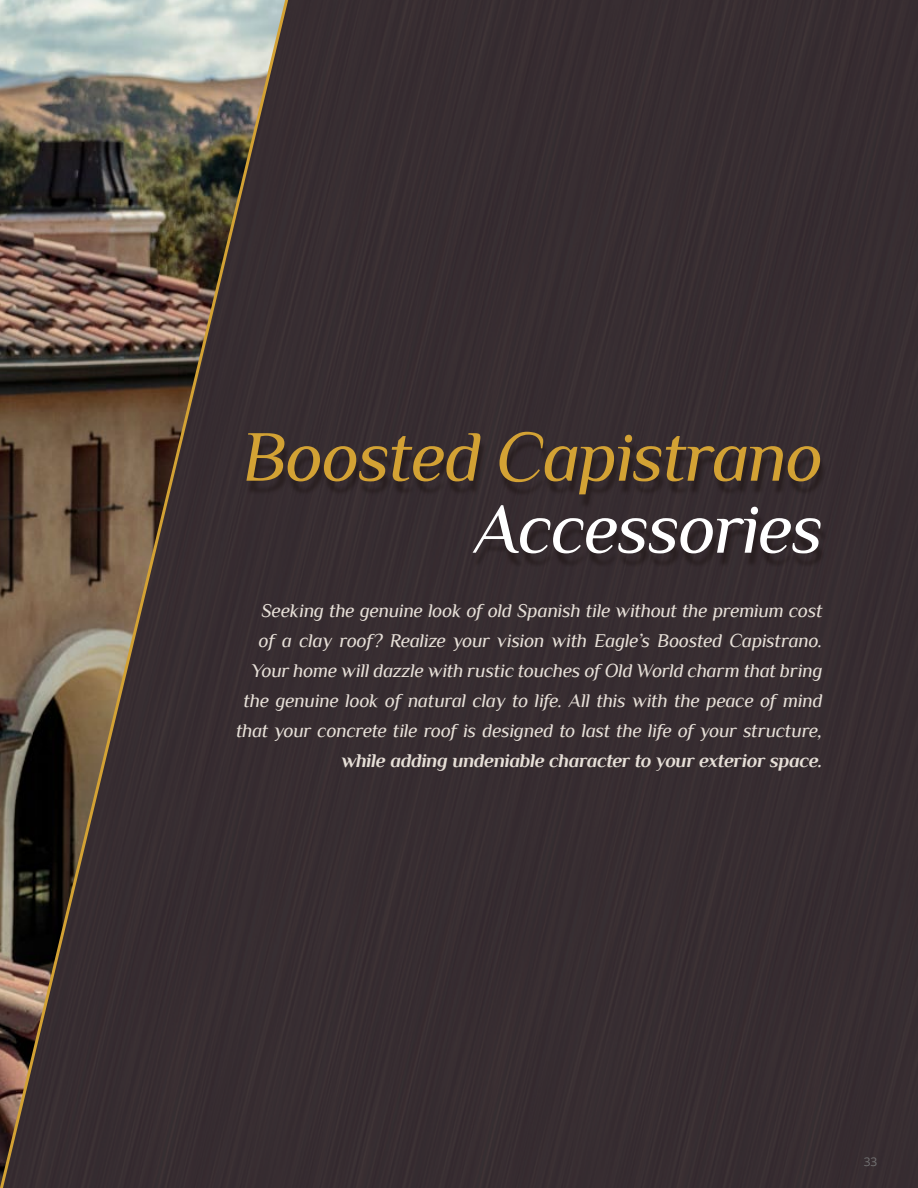
<style>
.page{position:relative;width:918px;height:1188px;background:#fff}
.page>*{position:absolute;margin:0;border:0;box-sizing:border-box;transform-origin:0 0}
.t1{font:italic 72px "Philosopher";letter-spacing:-.025em;color:#d3a234}
.t2{font:italic 72px "Philosopher";letter-spacing:-.025em;color:#fff}
.t3{font:italic 19.5px/30px "Philosopher";letter-spacing:-.02em;color:#e6dfd7;text-align:right}
.t4{font:italic 700 19.5px "Philosopher";letter-spacing:-.02em;color:#e6dfd7}
.t5{font:12px "Open Sans";color:#727273}
</style>
<div class="page">
<div style="left:300px;top:0;width:618px;height:1188px;background:#372d31"></div>
<div style="left:246px;top:439px;width:581px;height:128px;background:#0f0602;opacity:.35"></div>
<img style="left:0;top:0;width:300px;height:1188px">
<h1 class="t1" style="left:242px;top:419px;width:583px">Boosted Capistrano</h1>
<h1 class="t2" style="left:474px;top:491px;width:351px">Accessories</h1>
<p class="t3" style="left:236px;top:596px;width:588px">Seeking the genuine look of old Spanish tile without the premium cost<br>of a clay roof? Realize your vision with Eagle’s Boosted Capistrano.<br>Your home will dazzle with rustic touches of Old World charm that bring the genuine look of natural clay to life. All this with the peace of mind that your concrete tile roof is designed to last the life of your structure,</p>
<p class="t4" style="left:342px;top:750px;width:483px">while adding undeniable character to your exterior space.</p>
<p class="t5" style="left:864px;top:1153px;width:15px">33</p>
</div>
